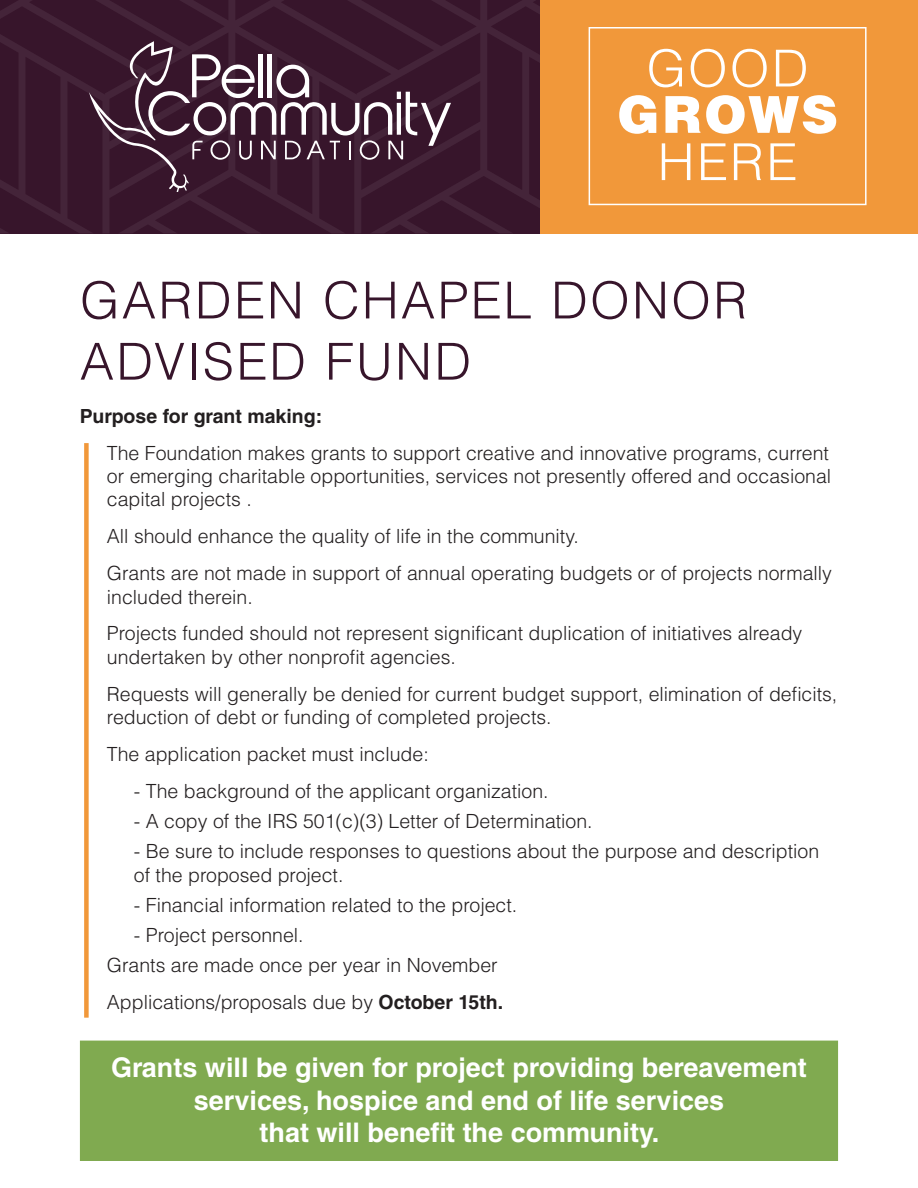
<style>
.page{position:relative;width:918px;height:1188px;background:#fff}
.page>*{position:absolute;margin:0;border:0;box-sizing:border-box;transform-origin:0 0}
.t1{font:300 51px "Helvetica LT Std";letter-spacing:.045em;color:#37152b}
.t2{font:300 51px "Helvetica LT Std";letter-spacing:.045em;color:#fff}
.t3{font:900 51px "Helvetica LT Std";letter-spacing:.04em;color:#fff}
.t4{font:700 27px/32.4px "Helvetica LT Std";color:#fff;text-align:center}
.t5{font:300 19.5px/23.4px "Helvetica LT Std";color:#231f20}
.t6{font:700 19.5px "Helvetica LT Std";color:#231f20}
.s1{font-weight:700}
</style>
<div class="page">
<svg style="left:0;top:0;width:540px;height:234px;background:#39182e"></svg>
<div style="left:540px;top:0;width:378px;height:234px;background:#f1983a"></div>
<svg style="left:89px;top:41px;width:362px;height:151px;background:#533649"></svg>
<div style="left:589px;top:27px;width:278px;height:178px;border:2px solid #fff"></div>
<div style="left:84px;top:443px;width:5px;height:575px;background:#f1983a"></div>
<div style="left:80px;top:1041px;width:758px;height:120px;background:#80aa50"></div>
<p class="t2" style="left:647px;top:37px;width:164px">GOOD</p>
<p class="t3" style="left:617px;top:81px;width:222px">GROWS</p>
<p class="t2" style="left:658px;top:130px;width:141px">HERE</p>
<p class="t1" style="left:80px;top:269px;width:669px">GARDEN CHAPEL DONOR</p>
<p class="t1" style="left:80px;top:330px;width:393px">ADVISED FUND</p>
<p class="t6" style="left:80px;top:404px;width:244px">Purpose for grant making:</p>
<p class="t5" style="left:107px;top:441px;width:726px;text-align:justify">The Foundation makes grants to support creative and innovative programs, current or emerging charitable opportunities, services not presently offered and occasional capital projects .</p>
<p class="t5" style="left:107px;top:524px;width:473px">All should enhance the quality of life in the community.</p>
<p class="t5" style="left:107px;top:561px;width:727px">Grants are not made in support of annual operating budgets or of projects normally included therein.</p>
<p class="t5" style="left:107px;top:622px;width:697px">Projects funded should not represent significant duplication of initiatives already undertaken by other nonprofit agencies.</p>
<p class="t5" style="left:107px;top:682px;width:732px">Requests will generally be denied for current budget support, elimination of deficits, reduction of debt or funding of completed projects.</p>
<p class="t5" style="left:107px;top:742px;width:323px">The application packet must include:</p>
<p class="t5" style="left:134px;top:779px;width:416px">- The background of the applicant organization.</p>
<p class="t5" style="left:134px;top:809px;width:460px">- A copy of the IRS 501(c)(3) Letter of Determination.</p>
<p class="t5" style="left:134px;top:839px;width:687px">- Be sure to include responses to questions about the purpose and description of the proposed project.</p>
<p class="t5" style="left:134px;top:893px;width:385px">- Financial information related to the project.</p>
<p class="t5" style="left:134px;top:923px;width:171px">- Project personnel.</p>
<p class="t5" style="left:107px;top:953px;width:392px">Grants are made once per year in November</p>
<p class="t5" style="left:107px;top:990px;width:398px">Applications/proposals due by <span class="s1">October 15th.</span></p>
<p class="t4" style="left:111px;top:1051px;width:697px">Grants will be given for project providing bereavement services, hospice and end of life services</p>
<p class="t4" style="left:260px;top:1116px;width:401px">that will benefit the community.</p>
</div>
